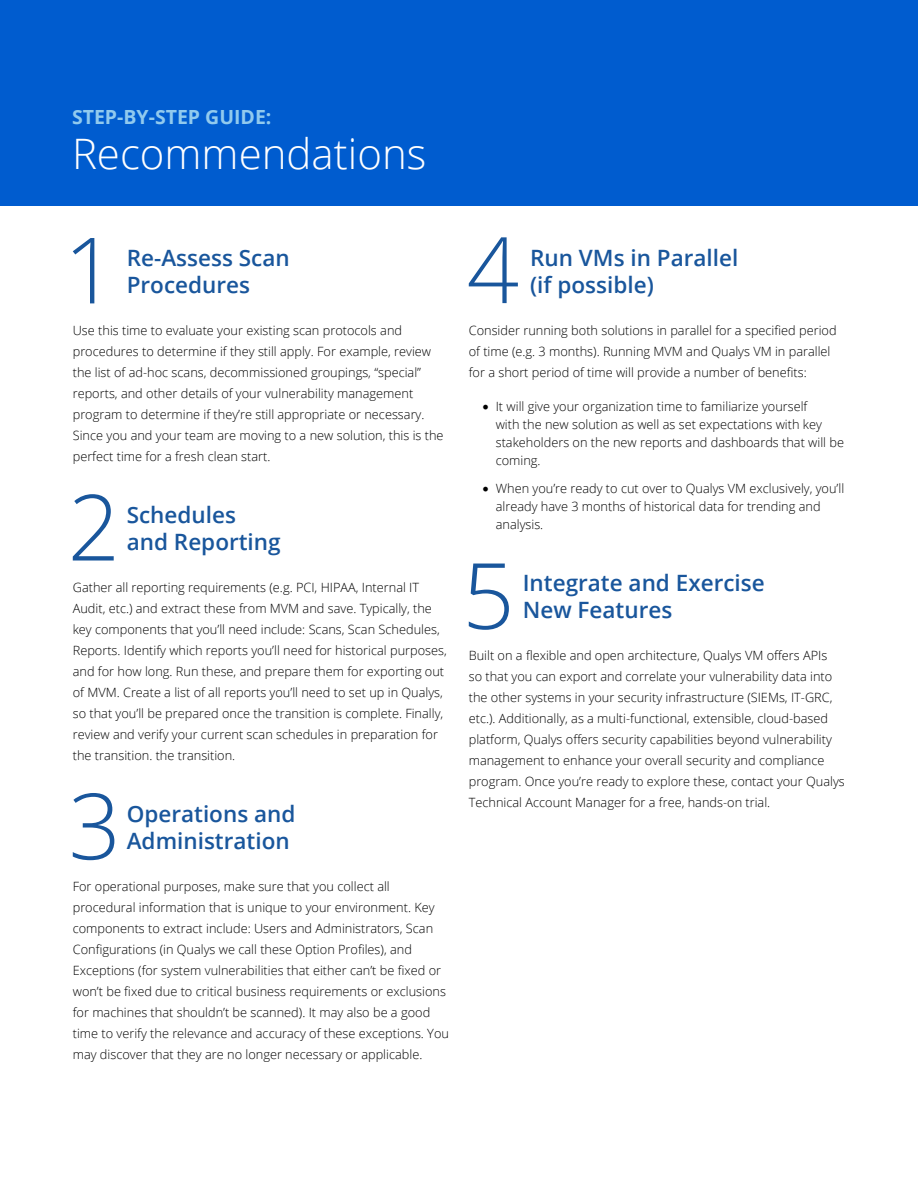
<style>
.page{position:relative;width:918px;height:1188px;background:#fff}
.page>*{position:absolute;margin:0;border:0;box-sizing:border-box;transform-origin:0 0}
.t1{font:300 91.65px "Open Sans";color:#19569c}
.t2{font:300 42px "Open Sans";color:#fff}
.t3{font:600 22.5px/27px "Open Sans";color:#19569c}
.t4{font:700 19.5px "Open Sans";color:#91caee}
.t5{font:300 12.75px/21px "Open Sans";color:#000}
.s1{font-family:"Minion Pro";font-weight:400;font-size:18px}
</style>
<div class="page">
<div style="left:0;top:0;width:918px;height:205px;background:#005ccf"></div>
<h3 class="t4" style="left:72px;top:103px;width:201px">STEP-BY-STEP GUIDE:</h3>
<h2 class="t2" style="left:72px;top:125px;width:356px">Recommendations</h2>
<h1 class="t1" style="left:64px;top:207px;width:54px">1</h1>
<h3 class="t3" style="left:127px;top:244px;width:164px">Re-Assess Scan<br>Procedures</h3>
<p class="t5" style="left:73px;top:319px;width:372px">Use this time to evaluate your existing scan protocols and procedures to determine if they still apply. For example, review the list of ad-hoc scans, decommissioned groupings, “special” reports, and other details of your vulnerability management program to determine if they’re still appropriate or necessary.<br>Since you and your team are moving to a new solution, this is the perfect time for a fresh clean start.</p>
<h1 class="t1" style="left:68px;top:464px;width:54px">2</h1>
<h3 class="t3" style="left:127px;top:501px;width:155px">Schedules and Reporting</h3>
<p class="t5" style="left:73px;top:577px;width:376px">Gather all reporting requirements (e.g. PCI, HIPAA, Internal IT Audit, etc.) and extract these from MVM and save. Typically, the key components that you’ll need include: Scans, Scan Schedules, Reports. Identify which reports you’ll need for historical purposes, and for how long. Run these, and prepare them for exporting out of MVM. Create a list of all reports you’ll need to set up in Qualys, so that you’ll be prepared once the transition is complete. Finally, review and verify your current scan schedules in preparation for the transition. the transition.</p>
<h1 class="t1" style="left:69px;top:763px;width:54px">3</h1>
<h3 class="t3" style="left:127px;top:800px;width:170px">Operations and<br>Administration</h3>
<p class="t5" style="left:73px;top:875px;width:378px">For operational purposes, make sure that you collect all procedural information that is unique to your environment. Key components to extract include: Users and Administrators, Scan Configurations (in Qualys we call these Option Profiles), and Exceptions (for system vulnerabilities that either can’t be fixed or won’t be fixed due to critical business requirements or exclusions for machines that shouldn’t be scanned). It may also be a good time to verify the relevance and accuracy of these exceptions. You may discover that they are no longer necessary or applicable.</p>
<h1 class="t1" style="left:467px;top:207px;width:54px">4</h1>
<h3 class="t3" style="left:530px;top:243px;width:210px">Run VMs in Parallel (if possible)</h3>
<p class="t5" style="left:469px;top:319px;width:369px">Consider running both solutions in parallel for a specified period of time (e.g. 3 months). Running MVM and Qualys VM in parallel for a short period of time will provide a number of benefits:</p>
<p class="t5" style="left:496px;top:397px;width:350px;line-height:18px;text-indent:-14px"><span class="s1">•</span> It will give your organization time to familiarize yourself<br>with the new solution as well as set expectations with key stakeholders on the new reports and dashboards that will be coming.</p>
<p class="t5" style="left:496px;top:479px;width:350px;line-height:18px;text-indent:-14px"><span class="s1">•</span> When you’re ready to cut over to Qualys VM exclusively, you’ll already have 3 months of historical data for trending and analysis.</p>
<h1 class="t1" style="left:462px;top:533px;width:54px">5</h1>
<h3 class="t3" style="left:523px;top:569px;width:244px">Integrate and Exercise<br>New Features</h3>
<p class="t5" style="left:469px;top:645px;width:378px">Built on a flexible and open architecture, Qualys VM offers APIs<br>so that you can export and correlate your vulnerability data into the other systems in your security infrastructure (SIEMs, IT-GRC, etc.). Additionally, as a multi-functional, extensible, cloud-based platform, Qualys offers security capabilities beyond vulnerability management to enhance your overall security and compliance program. Once you’re ready to explore these, contact your Qualys Technical Account Manager for a free, hands-on trial.</p>
</div>
